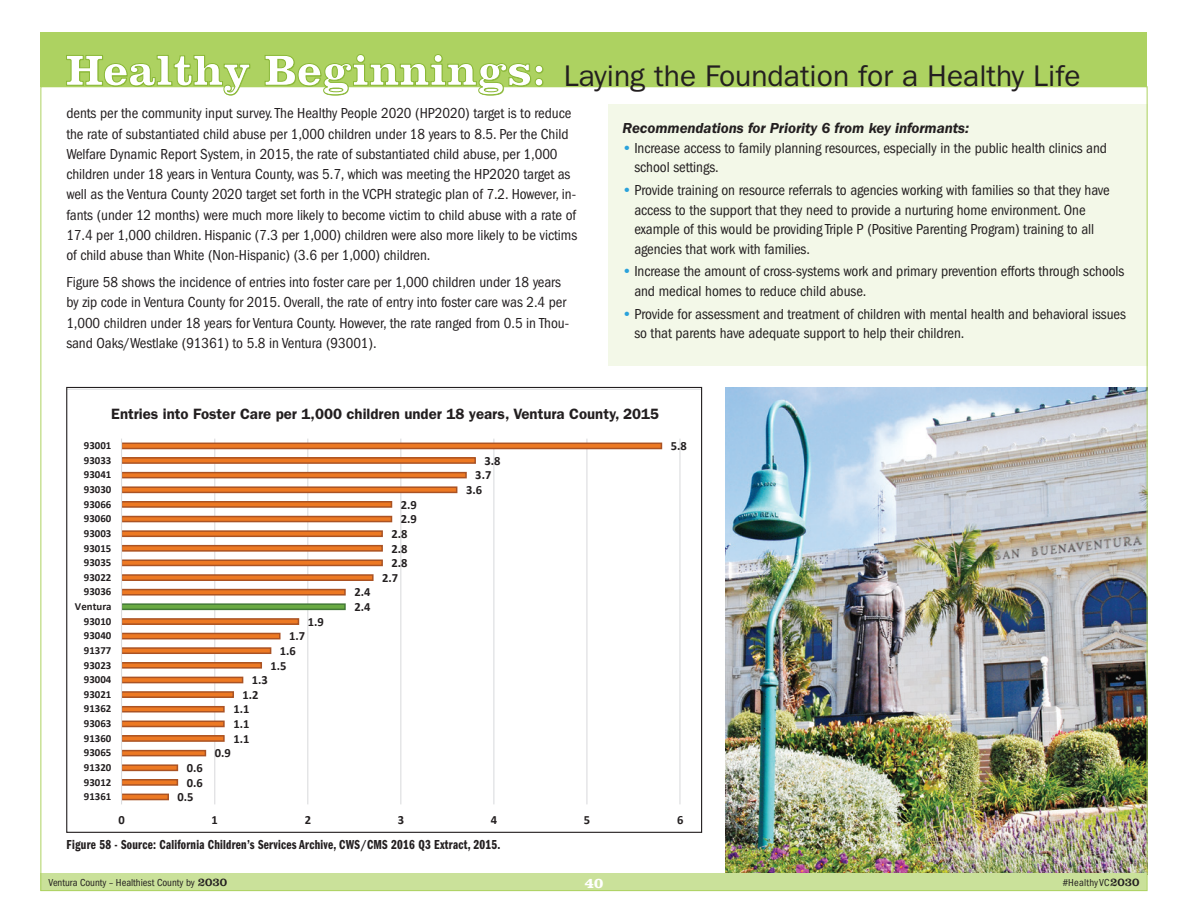
<style>
.page{position:relative;width:1188px;height:918px;background:#fff}
.page>*{position:absolute;margin:0;border:0;box-sizing:border-box;transform-origin:0 0}
.t1{font:30px "ITC Franklin Gothic Std";color:#231f20}
.t2{font:condensed 15px/20.2px "ITC Franklin Gothic Std";letter-spacing:-.005em;color:#231f20}
.t3{font:700 15px "Calibri";color:#231f20}
.t4{font:600 15px "ITC Franklin Gothic Std";color:#231f20}
.t5{font:italic 600 15px "ITC Franklin Gothic Std";letter-spacing:-.005em;color:#231f20}
.t6{font:700 15px "Clarendon LT Std";color:#fff}
.t7{font:13.5px "ITC Franklin Gothic Std Dm Cp";letter-spacing:.02em;color:#231f20}
.t8{font:700 12.45px "Calibri";color:#231f20}
.t9{font:700 10.8px "Calibri";color:#231f20}
.t10{font:condensed 10.5px "ITC Franklin Gothic Std";color:#231f20}
.t11{font:condensed 10.5px "ITC Franklin Gothic Std";letter-spacing:.02em;color:#231f20}
.s1{font-family:"Clarendon LT Std";font-weight:700;font-size:45px;color:#8ab836}
.s2{font-weight:600;font-stretch:normal;color:#2aa2db}
.s3{font-family:"Clarendon LT Std";font-stretch:normal;font-size:12px}
</style>
<div class="page">
<img style="left:726px;top:387px;width:420px;height:486px">
<div style="left:608px;top:105px;width:540px;height:261px;background:#f3f8e8"></div>
<div style="left:40px;top:873px;width:1108px;height:18px;background:#cae19a"></div>
<div style="left:40px;top:32px;width:1108px;height:55px;background:#add261"></div>
<svg style="left:121px;top:438px;width:560px;height:367px"></svg>
<svg style="left:66px;top:54px;width:477px;height:41px"></svg>
<h1 class="t1" style="left:66px;top:59px;width:1016px"><span class="s1">Healthy Beginnings:</span> Laying the Foundation for a Healthy Life</h1>
<p class="t2" style="left:66px;top:103px;width:512px">dents per the community input survey. The Healthy People 2020 (HP2020) target is to reduce the rate of substantiated child abuse per 1,000 children under 18 years to 8.5. Per the Child Welfare Dynamic Report System, in 2015, the rate of substantiated child abuse, per 1,000 children under 18 years in Ventura County, was 5.7, which was meeting the HP2020 target as well as the Ventura County 2020 target set forth in the VCPH strategic plan of 7.2. However, in&shy;fants (under 12 months) were much more likely to become victim to child abuse with a rate of 17.4 per 1,000 children. Hispanic (7.3 per 1,000) children were also more likely to be victims of child abuse than White (Non-Hispanic) (3.6 per 1,000) children.</p>
<p class="t2" style="left:66px;top:272px;width:504px">Figure 58 shows the incidence of entries into foster care per 1,000 children under 18 years by zip code in Ventura County for 2015. Overall, the rate of entry into foster care was 2.4 per 1,000 children under 18 years for Ventura County. However, the rate ranged from 0.5 in Thou&shy;sand Oaks/Westlake (91361) to 5.8 in Ventura (93001).</p>
<p class="t5" style="left:622px;top:120px;width:348px">Recommendations for Priority 6 from key informants:</p>
<p class="t2" style="left:634px;top:138px;width:474px;line-height:19.5px;text-indent:-12px"><span class="s2">•</span> Increase access to family planning resources, especially in the public health clinics and school settings.</p>
<p class="t2" style="left:634px;top:180px;width:477px;line-height:19.5px;text-indent:-12px"><span class="s2">•</span> Provide training on resource referrals to agencies working with families so that they have access to the support that they need to provide a nurturing home environment. One example of this would be providing Triple P (Positive Parenting Program) training to all agencies that work with families.</p>
<p class="t2" style="left:634px;top:262px;width:492px;line-height:19.5px;text-indent:-12px"><span class="s2">•</span> Increase the amount of cross-systems work and primary prevention efforts through schools and medical homes to reduce child abuse.</p>
<p class="t2" style="left:634px;top:304px;width:493px;line-height:19.5px;text-indent:-12px"><span class="s2">•</span> Provide for assessment and treatment of children with mental health and behavioral issues so that parents have adequate support to help their children.</p>
<p class="t3" style="left:179px;top:401px;width:500px">Entries into Foster Care per 1,000 children under 18 years, Ventura County, 2015</p>
<p class="t4" style="left:111px;top:405px;width:549px">Entries into Foster Care per 1,000 children under 18 years, Ventura County, 2015</p>
<p class="t9" style="left:84px;top:439px;width:29px">93001</p>
<p class="t8" style="left:671px;top:438px;width:18px">5.8</p>
<p class="t9" style="left:84px;top:453px;width:29px">93033</p>
<p class="t8" style="left:485px;top:453px;width:18px">3.8</p>
<p class="t9" style="left:84px;top:468px;width:29px">93041</p>
<p class="t8" style="left:475px;top:467px;width:18px">3.7</p>
<p class="t9" style="left:84px;top:483px;width:29px">93030</p>
<p class="t8" style="left:466px;top:482px;width:18px">3.6</p>
<p class="t9" style="left:84px;top:497px;width:29px">93066</p>
<p class="t8" style="left:401px;top:497px;width:18px">2.9</p>
<p class="t9" style="left:84px;top:512px;width:29px">93060</p>
<p class="t8" style="left:401px;top:511px;width:18px">2.9</p>
<p class="t9" style="left:84px;top:526px;width:29px">93003</p>
<p class="t8" style="left:392px;top:526px;width:18px">2.8</p>
<p class="t9" style="left:84px;top:541px;width:29px">93015</p>
<p class="t8" style="left:392px;top:540px;width:18px">2.8</p>
<p class="t9" style="left:84px;top:556px;width:29px">93035</p>
<p class="t8" style="left:392px;top:555px;width:18px">2.8</p>
<p class="t9" style="left:84px;top:570px;width:29px">93022</p>
<p class="t8" style="left:382px;top:570px;width:18px">2.7</p>
<p class="t9" style="left:84px;top:585px;width:29px">93036</p>
<p class="t8" style="left:354px;top:584px;width:18px">2.4</p>
<p class="t9" style="left:75px;top:600px;width:38px">Ventura</p>
<p class="t8" style="left:354px;top:599px;width:18px">2.4</p>
<p class="t9" style="left:84px;top:614px;width:29px">93010</p>
<p class="t8" style="left:308px;top:614px;width:18px">1.9</p>
<p class="t9" style="left:84px;top:629px;width:29px">93040</p>
<p class="t8" style="left:289px;top:628px;width:18px">1.7</p>
<p class="t9" style="left:84px;top:643px;width:29px">91377</p>
<p class="t8" style="left:280px;top:643px;width:18px">1.6</p>
<p class="t9" style="left:84px;top:658px;width:29px">93023</p>
<p class="t8" style="left:271px;top:657px;width:18px">1.5</p>
<p class="t9" style="left:84px;top:673px;width:29px">93004</p>
<p class="t8" style="left:252px;top:672px;width:18px">1.3</p>
<p class="t9" style="left:84px;top:687px;width:29px">93021</p>
<p class="t8" style="left:243px;top:687px;width:18px">1.2</p>
<p class="t9" style="left:84px;top:702px;width:29px">91362</p>
<p class="t8" style="left:233px;top:701px;width:18px">1.1</p>
<p class="t9" style="left:84px;top:717px;width:29px">93063</p>
<p class="t8" style="left:233px;top:716px;width:18px">1.1</p>
<p class="t9" style="left:84px;top:731px;width:29px">91360</p>
<p class="t8" style="left:233px;top:731px;width:18px">1.1</p>
<p class="t9" style="left:84px;top:746px;width:29px">93065</p>
<p class="t8" style="left:215px;top:745px;width:18px">0.9</p>
<p class="t9" style="left:84px;top:761px;width:29px">91320</p>
<p class="t8" style="left:187px;top:760px;width:18px">0.6</p>
<p class="t9" style="left:84px;top:775px;width:29px">93012</p>
<p class="t8" style="left:187px;top:775px;width:18px">0.6</p>
<p class="t9" style="left:84px;top:790px;width:29px">91361</p>
<p class="t8" style="left:178px;top:789px;width:18px">0.5</p>
<p class="t8" style="left:119px;top:812px;width:8px">0</p>
<p class="t8" style="left:212px;top:812px;width:8px">1</p>
<p class="t8" style="left:305px;top:812px;width:8px">2</p>
<p class="t8" style="left:398px;top:812px;width:8px">3</p>
<p class="t8" style="left:491px;top:812px;width:8px">4</p>
<p class="t8" style="left:584px;top:812px;width:8px">5</p>
<p class="t8" style="left:677px;top:812px;width:8px">6</p>
<p class="t7" style="left:66px;top:837px;width:436px">Figure 58 - Source: California Children’s Services Archive, CWS/CMS 2016 Q3 Extract, 2015.</p>
<p class="t10" style="left:49px;top:876px;width:180px">Ventura County – Healthiest County by <span class="s3">2030</span></p>
<p class="t11" style="left:1063px;top:876px;width:78px">#HealthyVC<span class="s3">2030</span></p>
<p class="t6" style="left:585px;top:873px;width:20px">40</p>
</div>
